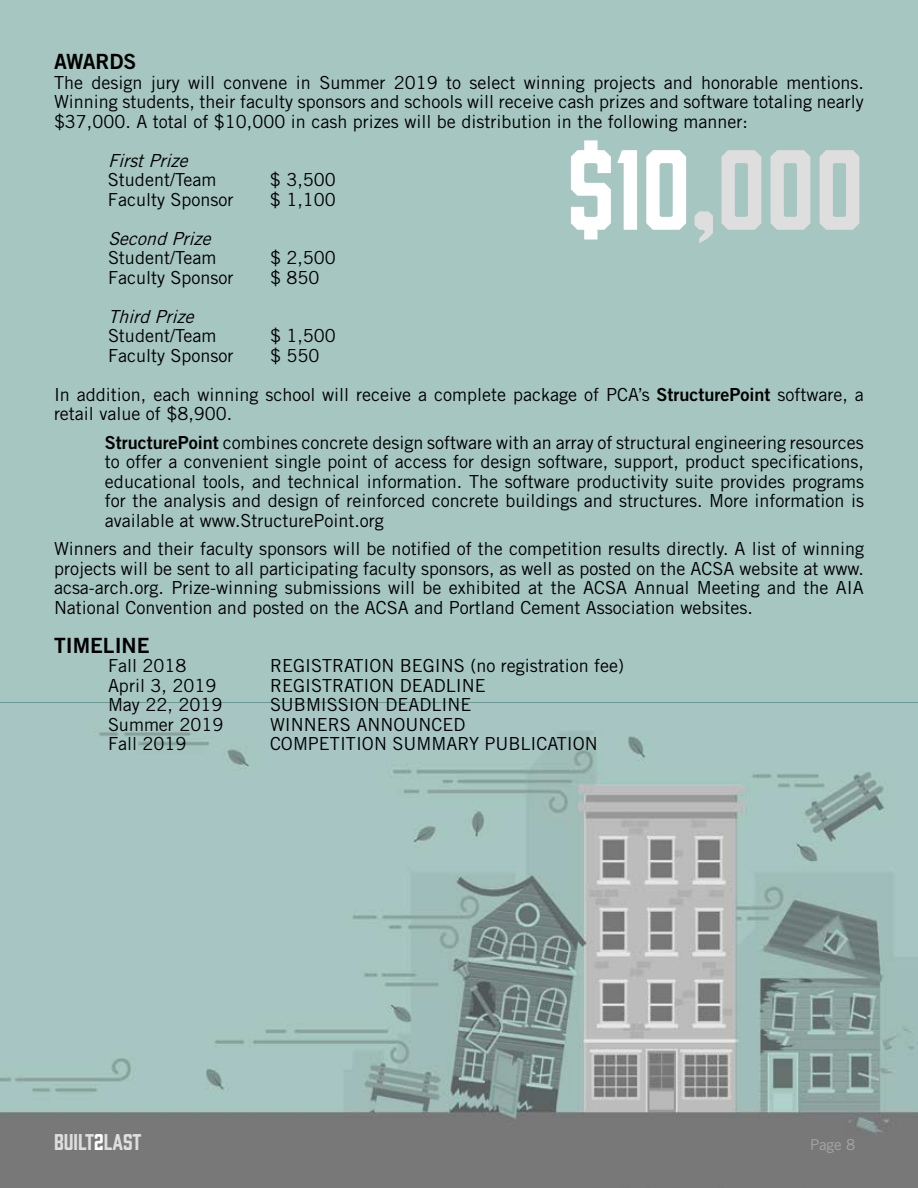
<style>
.page{position:relative;width:918px;height:1188px;background:#fff}
.page>*{position:absolute;margin:0;border:0;box-sizing:border-box;transform-origin:0 0}
.t1{font:104.7px "Prohibition";color:#dedede}
.t2{font:21px "Trade Gothic LT Std Bd 2";color:#000}
.t3{font:21px "Prohibition";color:#dedede}
.t4{font:18px/19.5px "Trade Gothic LT Std";color:#000;text-align:justify}
.t5{font:italic 18px "Trade Gothic LT Std";color:#000}
.t6{font:15px "Trade Gothic LT Std";color:#a7a4a4}
.s1{color:#fff}
.s2{font-family:"Trade Gothic LT Std Bd 2"}
</style>
<div class="page">
<img style="left:0;top:0;width:918px;height:1188px">
<p class="t2" style="left:54px;top:49px;width:84px">AWARDS</p>
<p class="t4" style="left:54px;top:72px;width:812px">The design jury will convene in Summer 2019 to select winning projects and honorable mentions.<br>Winning students, their faculty sponsors and schools will receive cash prizes and software totaling nearly $37,000. A total of $10,000 in cash prizes will be distribution in the following manner:</p>
<p class="t5" style="left:108px;top:149px;width:87px">FirstPrize</p>
<p class="t4" style="left:108px;top:170px;width:110px">Student/Team</p>
<p class="t4" style="left:270px;top:170px;width:67px">$ 3,500</p>
<p class="t4" style="left:108px;top:189px;width:127px">Faculty Sponsor</p>
<p class="t4" style="left:270px;top:189px;width:67px">$ 1,100</p>
<p class="t5" style="left:108px;top:227px;width:110px">SecondPrize</p>
<p class="t4" style="left:108px;top:248px;width:110px">Student/Team</p>
<p class="t4" style="left:270px;top:248px;width:67px">$ 2,500</p>
<p class="t4" style="left:108px;top:267px;width:127px">Faculty Sponsor</p>
<p class="t4" style="left:270px;top:267px;width:51px">$ 850</p>
<p class="t5" style="left:108px;top:305px;width:93px">ThirdPrize</p>
<p class="t4" style="left:108px;top:326px;width:110px">Student/Team</p>
<p class="t4" style="left:270px;top:326px;width:67px">$ 1,500</p>
<p class="t4" style="left:108px;top:345px;width:127px">Faculty Sponsor</p>
<h1 class="t1" style="left:567px;top:117px;width:298px"><span class="s1">$10</span>,000</h1>
<p class="t4" style="left:54px;top:336px;width:811px;line-height:39px;text-indent:216px">$ 550<br>In addition, each winning school will receive a complete package of PCA’s <span class="s2">StructurePoint</span> software, a</p>
<p class="t4" style="left:105px;top:399px;width:760px;line-height:28.5px;text-indent:-51px">retail value of $8,900.<br><span class="s2">StructurePoint</span> combines concrete design software with an array of structural engineering resources</p>
<p class="t4" style="left:105px;top:452px;width:761px">to offer a convenient single point of access for design software, support, product specifications, educational tools, and technical information. The software productivity suite provides programs for the analysis and design of reinforced concrete buildings and structures. More information is available at www.StructurePoint.org</p>
<p class="t4" style="left:54px;top:539px;width:812px">Winners and their faculty sponsors will be notified of the competition results directly. A list of winning projects will be sent to all participating faculty sponsors, as well as posted on the ACSA website at www. acsa-arch.org. Prize-winning submissions will be exhibited at the ACSA Annual Meeting and the AIA National Convention and posted on the ACSA and Portland Cement Association websites.</p>
<p class="t2" style="left:54px;top:632px;width:97px">TIMELINE</p>
<p class="t4" style="left:108px;top:656px;width:80px">Fall 2018</p>
<p class="t4" style="left:270px;top:656px;width:356px">REGISTRATION BEGINS (no registration fee)</p>
<p class="t4" style="left:108px;top:675px;width:110px">April 3, 2019</p>
<p class="t4" style="left:270px;top:675px;width:217px">REGISTRATION DEADLINE</p>
<p class="t4" style="left:108px;top:695px;width:116px">May 22, 2019</p>
<p class="t4" style="left:270px;top:695px;width:203px">SUBMISSION DEADLINE</p>
<p class="t4" style="left:108px;top:714px;width:117px">Summer 2019</p>
<p class="t4" style="left:270px;top:714px;width:197px">WINNERS ANNOUNCED</p>
<p class="t4" style="left:108px;top:734px;width:80px">Fall 2019</p>
<p class="t4" style="left:270px;top:734px;width:329px">COMPETITION SUMMARY PUBLICATION</p>
<p class="t3" style="left:54px;top:1127px;width:89px">BUILT<span class="s1">2</span>LAST</p>
<p class="t6" style="left:810px;top:1135px;width:47px">Page 8</p>
</div>
